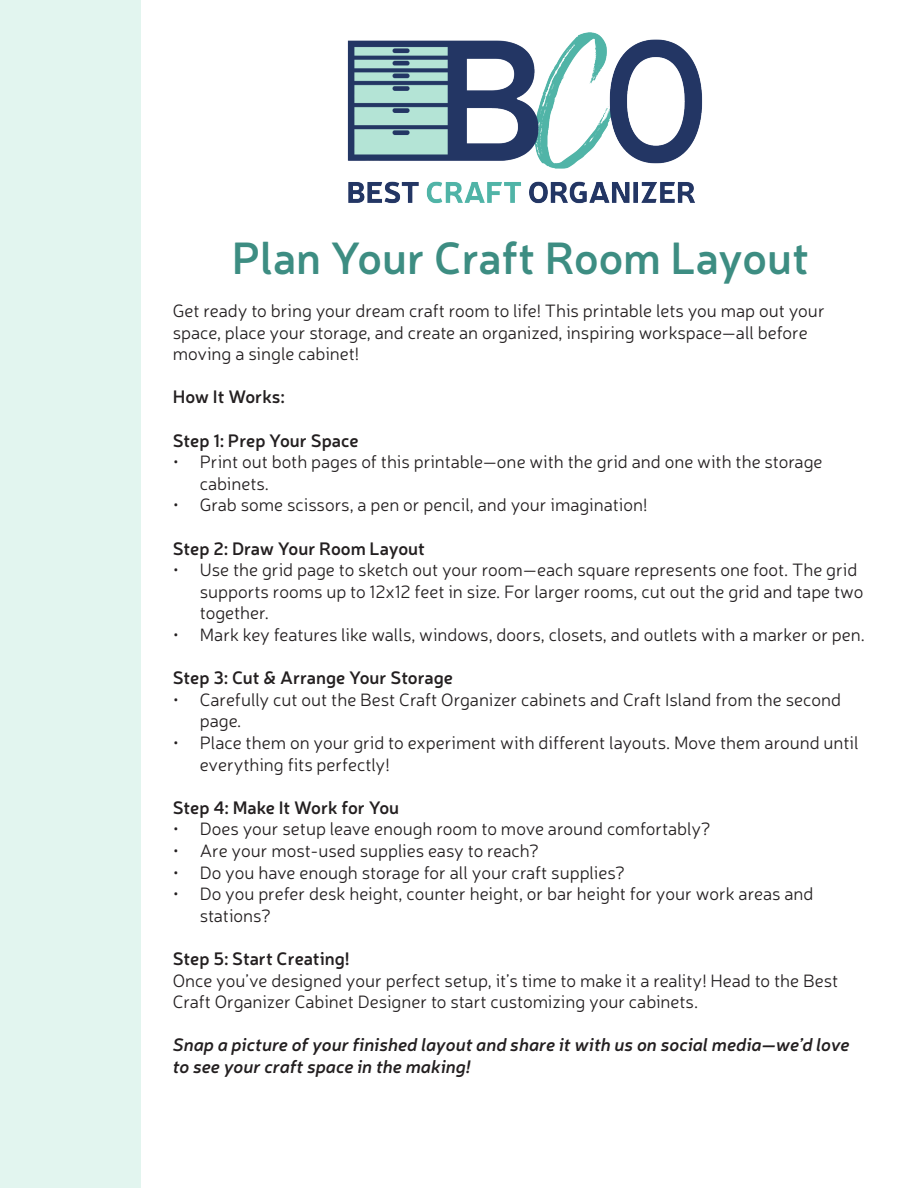
<style>
.page{position:relative;width:918px;height:1188px;background:#fff}
.page>*{position:absolute;margin:0;border:0;box-sizing:border-box;transform-origin:0 0}
.t1{font:600 45px "Neris";color:#3d8d82}
.t2{font:300 18px/21.6px "Neris";color:#231f20}
.t3{font:600 18px "Neris";color:#231f20}
.t4{font:italic 600 18px/21.6px "Neris";color:#231f20}
</style>
<div class="page">
<div style="left:0;top:0;width:140px;height:1188px;background:#e2f5ef"></div>
<img style="left:347px;top:32px;width:356px;height:172px">
<p class="t1" style="left:232px;top:227px;width:579px">Plan Your Craft Room Layout</p>
<p class="t2" style="left:173px;top:299px;width:653px">Get ready to bring your dream craft room to life! This printable lets you map out your space, place your storage, and create an organized, inspiring workspace—all before moving a single cabinet!</p>
<p class="t3" style="left:173px;top:385px;width:113px">How It Works:</p>
<p class="t3" style="left:173px;top:428px;width:187px">Step 1: Prep Your Space</p>
<p class="t2" style="left:200px;top:450px;width:624px;text-indent:-27px">• Print out both pages of this printable—one with the grid and one with the storage cabinets.</p>
<p class="t2" style="left:173px;top:494px;width:476px">• Grab some scissors, a pen or pencil, and your imagination!</p>
<p class="t3" style="left:173px;top:536px;width:254px">Step 2: Draw Your Room Layout</p>
<p class="t2" style="left:200px;top:558px;width:665px;text-indent:-27px">• Use the grid page to sketch out your room—each square represents one foot. The grid supports rooms up to 12x12 feet in size. For larger rooms, cut out the grid and tape two together.</p>
<p class="t2" style="left:173px;top:623px;width:694px">• Mark key features like walls, windows, doors, closets, and outlets with a marker or pen.</p>
<p class="t3" style="left:173px;top:665px;width:282px">Step 3: Cut &amp; Arrange Your Storage</p>
<p class="t2" style="left:200px;top:688px;width:643px;text-indent:-27px">• Carefully cut out the Best Craft Organizer cabinets and Craft Island from the second page.</p>
<p class="t2" style="left:200px;top:731px;width:660px;text-indent:-27px">• Place them on your grid to experiment with different layouts. Move them around until everything fits perfectly!</p>
<p class="t3" style="left:173px;top:795px;width:228px">Step 4: Make It Work for You</p>
<p class="t2" style="left:173px;top:818px;width:539px">• Does your setup leave enough room to move around comfortably?</p>
<p class="t2" style="left:173px;top:839px;width:368px">• Are your most-used supplies easy to reach?</p>
<p class="t2" style="left:173px;top:861px;width:454px">• Do you have enough storage for all your craft supplies?</p>
<p class="t2" style="left:200px;top:882px;width:615px;text-indent:-27px">• Do you prefer desk height, counter height, or bar height for your work areas and stations?</p>
<p class="t3" style="left:173px;top:946px;width:178px">Step 5: Start Creating!</p>
<p class="t2" style="left:173px;top:969px;width:667px">Once you’ve designed your perfect setup, it’s time to make it a reality! Head to the Best<br>Craft Organizer Cabinet Designer to start customizing your cabinets.</p>
<p class="t4" style="left:173px;top:1033px;width:678px">Snap a picture of your finished layout and share it with us on social media—we’d love to see your craft space in the making!</p>
</div>
